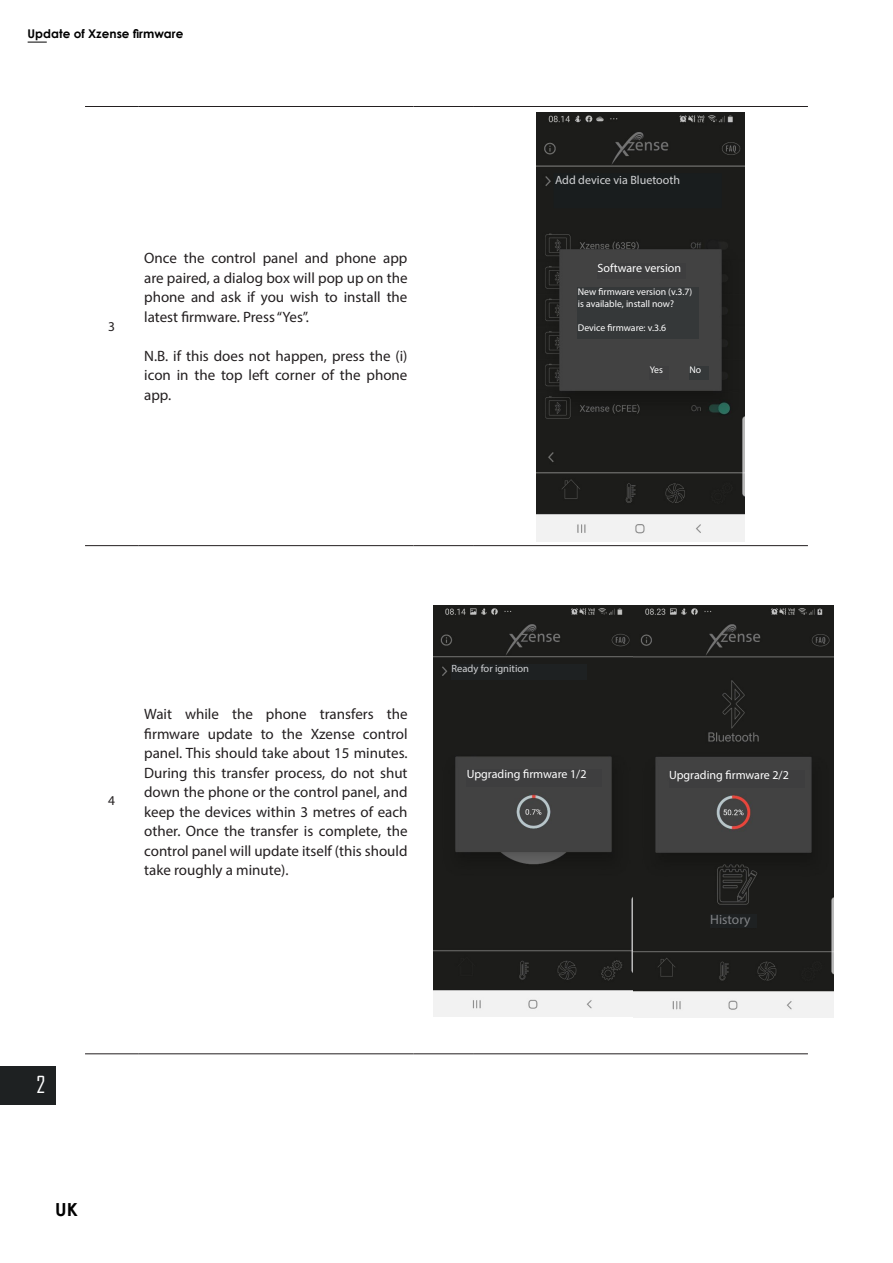
<style>
.page{position:relative;width:893px;height:1263px;background:#fff}
.page>*{position:absolute;margin:0;border:0;box-sizing:border-box;transform-origin:0 0}
.t1{font:22.5px "Agency FB";color:#fff}
.t2{font:700 18px "Century Gothic";color:#000}
.PUNKTER_-_TAL{font:15px/19.5px "Myriad Pro";color:#231f20;text-align:justify}
.PUNKTER_-_TAL-2{font:13.5px "Myriad Pro";color:#808285}
.MINI_OVERSKRIFT{font:13.5px "Myriad Pro";color:#231f20}
.PUNKTER_-_TAL-3{font:12px "Myriad Pro";color:#fff}
.t3{font:700 12px "Century Gothic";color:#000}
.PUNKTER_-_TAL-4{font:12px "Myriad Pro";color:#d1d2d4}
.PUNKTER_-_TAL-5{font:10.5px "Myriad Pro";color:#d1d2d4}
.PUNKTER_-_TAL-6{font:9.75px/12px "Myriad Pro";color:#fff}
</style>
<div class="page">
<div style="left:0;top:1066px;width:55px;height:38px;background:#1e2122"></div>
<svg style="left:28px;top:42px;width:19px;height:1px"></svg>
<hr style="left:138px;top:106px;width:276px;height:1px;background:#231f20">
<hr style="left:138px;top:545px;width:276px;height:1px;background:#231f20">
<hr style="left:138px;top:1053px;width:276px;height:1px;background:#231f20">
<hr style="left:473px;top:106px;width:335px;height:1px;background:#231f20">
<hr style="left:473px;top:545px;width:335px;height:1px;background:#231f20">
<hr style="left:85px;top:106px;width:53px;height:1px;background:#231f20">
<hr style="left:414px;top:106px;width:59px;height:1px;background:#231f20">
<hr style="left:85px;top:545px;width:53px;height:1px;background:#231f20">
<hr style="left:414px;top:545px;width:59px;height:1px;background:#231f20">
<hr style="left:85px;top:1053px;width:53px;height:1px;background:#231f20">
<hr style="left:414px;top:1053px;width:59px;height:1px;background:#231f20">
<hr style="left:473px;top:1053px;width:335px;height:1px;background:#231f20">
<img style="left:536px;top:112px;width:208px;height:429px">
<img style="left:434px;top:606px;width:399px;height:411px">
<div style="left:554px;top:174px;width:167px;height:33px;background:#191d1e"></div>
<div style="left:553px;top:173px;width:169px;height:35px;border:2px solid #191d1e"></div>
<div style="left:597px;top:263px;width:89px;height:15px;background:#3e3e3f"></div>
<div style="left:578px;top:287px;width:121px;height:51px;background:#353839"></div>
<div style="left:650px;top:366px;width:19px;height:13px;background:#3e3e3f"></div>
<div style="left:689px;top:366px;width:20px;height:13px;background:#353839"></div>
<div style="left:452px;top:664px;width:135px;height:16px;background:#1e2122"></div>
<div style="left:467px;top:769px;width:135px;height:18px;background:#3e3e3f"></div>
<div style="left:669px;top:770px;width:135px;height:18px;background:#3e3e3f"></div>
<div style="left:710px;top:914px;width:47px;height:14px;background:#1e2122"></div>
<p class="t3" style="left:28px;top:24px;width:157px">Update of Xzense firmware</p>
<p class="MINI_OVERSKRIFT" style="left:108px;top:318px;width:8px">3</p>
<p class="PUNKTER_-_TAL" style="left:144px;top:248px;width:265px">Once the control panel and phone app are paired, a dialog box will pop up on the phone and ask if you wish to install the latest firmware. Press “Yes”.</p>
<p class="PUNKTER_-_TAL" style="left:144px;top:346px;width:265px">N.B. if this does not happen, press the (i) icon in the top left corner of the phone app.</p>
<p class="PUNKTER_-_TAL-4" style="left:555px;top:172px;width:127px">Add device via Bluetooth</p>
<p class="PUNKTER_-_TAL-3" style="left:597px;top:261px;width:85px">Software version</p>
<p class="PUNKTER_-_TAL-6" style="left:578px;top:285px;width:116px">New firmware version (v.3.7) is available, install now?</p>
<p class="PUNKTER_-_TAL-6" style="left:578px;top:321px;width:90px">Device firmware: v.3.6</p>
<p class="PUNKTER_-_TAL-6" style="left:650px;top:364px;width:15px">Yes</p>
<p class="PUNKTER_-_TAL-6" style="left:689px;top:364px;width:13px">No</p>
<p class="MINI_OVERSKRIFT" style="left:108px;top:792px;width:8px">4</p>
<p class="PUNKTER_-_TAL" style="left:144px;top:704px;width:265px">Wait while the phone transfers the firmware update to the Xzense control panel. This should take about 15 minutes.<br>During this transfer process, do not shut down the phone or the control panel, and keep the devices within 3 metres of each other. Once the transfer is complete, the control panel will update itself (this should take roughly a minute).</p>
<p class="PUNKTER_-_TAL-5" style="left:452px;top:662px;width:79px">Ready for ignition</p>
<p class="PUNKTER_-_TAL-3" style="left:467px;top:767px;width:121px">Upgrading firmware 1/2</p>
<p class="PUNKTER_-_TAL-3" style="left:669px;top:768px;width:121px">Upgrading firmware 2/2</p>
<p class="PUNKTER_-_TAL-2" style="left:710px;top:911px;width:42px">History</p>
<h1 class="t1" style="left:36px;top:1071px;width:10px">2</h1>
<p class="t2" style="left:55px;top:1196px;width:24px">UK</p>
</div>
